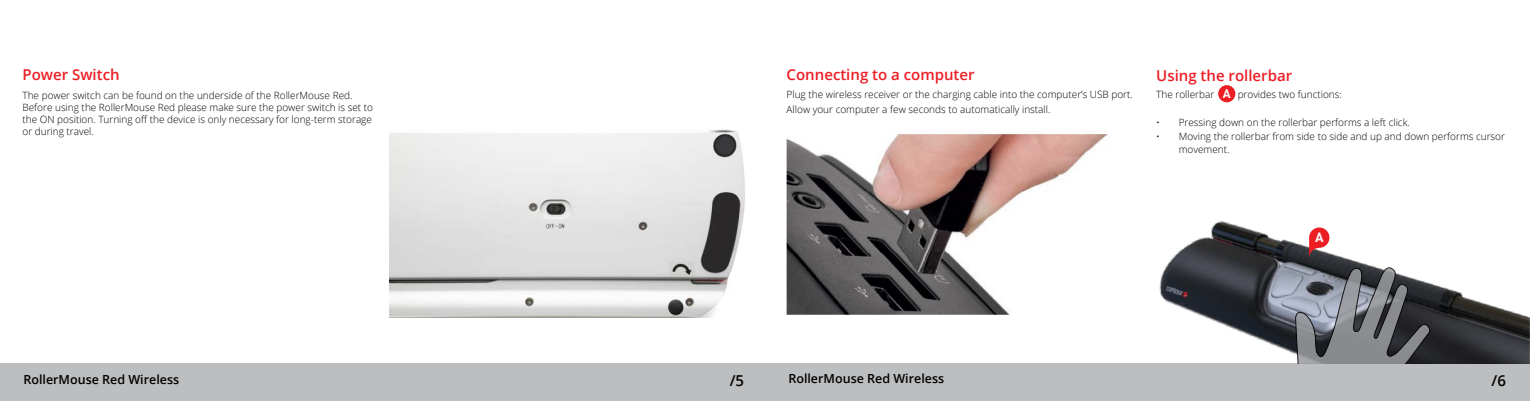
<style>
.page{position:relative;width:1530px;height:401px;background:#fff}
.page>*{position:absolute;margin:0;border:0;box-sizing:border-box;transform-origin:0 0}
.t1{font:600 15px "Open Sans";color:#ed1d24}
.t2{font:600 15px "Open Sans";color:#000}
.t3{font:700 13.38px "DINOT";color:#fff}
.t4{font:600 12.5px "Open Sans";color:#000}
.t5{font:700 12.5px "DINOT";color:#fff}
.t6{font:300 10px/12px "Open Sans";color:#000}
</style>
<div class="page">
<div style="left:0;top:363px;width:765px;height:37px;background:#bcbec0"></div>
<div style="left:765px;top:363px;width:765px;height:37px;background:#bcbec0"></div>
<img style="left:390px;top:129px;width:355px;height:188px">
<img style="left:787px;top:131px;width:321px;height:184px">
<div style="left:1218px;top:84px;width:18px;height:19px;background:#ed1d24;border-radius:50%"></div>
<div style="left:1217px;top:84px;width:20px;height:19px;border:1px solid #fff;border-radius:50%"></div>
<img style="left:1159px;top:221px;width:371px;height:143px">
<svg style="left:1295px;top:265px;width:136px;height:99px;background:#707379"></svg>
<svg style="left:1309px;top:227px;width:20px;height:32px"></svg>
<h1 class="t1" style="left:22px;top:65px;width:99px">Power Switch</h1>
<p class="t6" style="left:22px;top:89px;width:352px">The power switch can be found on the underside of the RollerMouse Red.<br>Before using the RollerMouse Red please make sure the power switch is set to the ON position. Turning off the device is only necessary for long-term storage or during travel.</p>
<h1 class="t1" style="left:787px;top:64px;width:189px">Connecting to a computer</h1>
<p class="t6" style="left:787px;top:87px;width:348px;line-height:15px">Plug the wireless receiver or the charging cable into the computer’s USB port.<br>Allow your computer a few seconds to automatically install.</p>
<p class="t5" style="left:1223px;top:85px;width:9px">A</p>
<h1 class="t1" style="left:1156px;top:65px;width:137px">Using the rollerbar</h1>
<p class="t6" style="left:1156px;top:88px;width:60px">The rollerbar</p>
<p class="t6" style="left:1238px;top:88px;width:106px">provides two functions:</p>
<p class="t6" style="left:1156px;top:116px;width:255px">• Pressing down on the rollerbar performs a left click.</p>
<p class="t6" style="left:1179px;top:129px;width:328px;line-height:13.8px;text-indent:-22px">• Moving the rollerbar from side to side and up and down performs cursor movement.</p>
<h2 class="t3" style="left:1315px;top:228px;width:10px">A</h2>
<p class="t4" style="left:23px;top:370px;width:157px">RollerMouse Red Wireless</p>
<p class="t4" style="left:788px;top:370px;width:157px">RollerMouse Red Wireless</p>
<h1 class="t2" style="left:730px;top:370px;width:16px">/5</h1>
<h1 class="t2" style="left:1491px;top:370px;width:16px">/6</h1>
</div>
